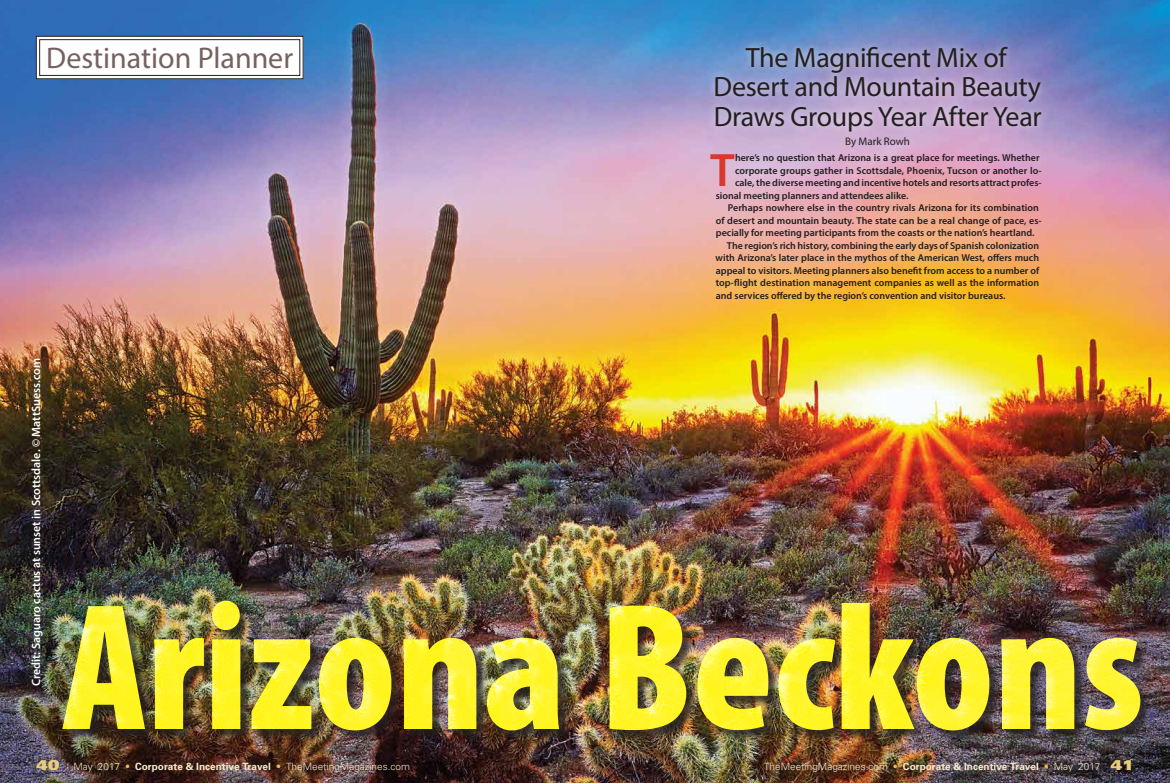
<style>
.page{position:relative;width:1170px;height:783px;background:#fff}
.page>*{position:absolute;margin:0;border:0;box-sizing:border-box;transform-origin:0 0}
.t1{font:900 condensed 182.3px "Myriad Pro";color:#fff200}
.Dest-Body_Copy_Drop{font:600 47.1px "Myriad Pro";color:#d9382e}
.Banners__CIT_2016{font:30px "Myriad Pro";color:#766160}
.Dest-HeadlineSub__CI{font:28px/29.4px "Myriad Pro";letter-spacing:-.01em;color:#231f20;text-align:center}
.Photo_Credit__CIT_20{font:600 12px "Myriad Pro";color:#fff}
.Dest-By_Line__CIT_20{font:11px "Myriad Pro";letter-spacing:.005em;color:#231f20}
.Dest-Body_Copy__CIT{font:600 10px/12.5px "Myriad Pro";color:#231f20}
.Dest-Body_Copy_Drop-2{font:600 10px "Myriad Pro";color:#231f20}
.t2{font:300 10px "Univers";color:#f6eacd}
.s1{font-weight:900;font-stretch:expanded;font-size:14px;color:#eacd7c}
.s2{color:#e4c051}
.s3{font-weight:700}
</style>
<div class="page">
<img style="left:0;top:0;width:1170px;height:783px">
<svg style="left:36px;top:36px;width:268px;height:43px"></svg>
<div style="left:39px;top:39px;width:261px;height:37px;border:1px solid #231f20"></div>
<div style="left:64px;top:602px;width:1089px;height:141px;background:#231f20;opacity:.75"></div>
<div style="left:707px;top:38px;width:343px;height:102px;background:#fff;opacity:.65"></div>
<p class="Banners__CIT_2016" style="left:46px;top:39px;width:248px">Destination Planner</p>
<p class="Dest-HeadlineSub__CI" style="left:714px;top:42px;width:330px">The Magnificent Mix of<br>Desert and Mountain Beauty<br>Draws Groups Year After Year</p>
<p class="Dest-By_Line__CIT_20" style="left:845px;top:134px;width:66px">By Mark Rowh</p>
<p class="Dest-Body_Copy_Drop" style="left:710px;top:140px;width:26px">T</p>
<p class="Dest-Body_Copy_Drop-2" style="left:735px;top:151px;width:306px">here’s no question that Arizona is a great place for meetings. Whether</p>
<p class="Dest-Body_Copy_Drop-2" style="left:735px;top:164px;width:308px">corporate groups gather in Scottsdale, Phoenix, Tucson or another lo-</p>
<p class="Dest-Body_Copy_Drop-2" style="left:735px;top:176px;width:308px">cale, the diverse meeting and incentive hotels and resorts attract profes-</p>
<p class="Dest-Body_Copy_Drop-2" style="left:716px;top:189px;width:194px">sional meeting planners and attendees alike.</p>
<p class="Dest-Body_Copy__CIT" style="left:716px;top:201px;width:327px;text-indent:12px">Perhaps nowhere else in the country rivals Arizona for its combination of desert and mountain beauty. The state can be a real change of pace, es&shy;pecially for meeting participants from the coasts or the nation’s heartland.</p>
<p class="Dest-Body_Copy__CIT" style="left:716px;top:239px;width:325px;text-align:justify;text-indent:11px">The region’s rich history, combining the early days of Spanish colonization with Arizona’s later place in the mythos of the American West, offers much appeal to visitors. Meeting planners also benefit from access to a number of top-flight destination management companies as well as the information and services offered by the region’s convention and visitor bureaus.</p>
<p class="Photo_Credit__CIT_20" style="left:29px;top:686px;width:330px;rotate:-90deg">Credit: Saguaro cactus at sunset in Scottsdale. © MattSuess.com</p>
<h1 class="t1" style="left:62px;top:551px;width:1083px">Arizona Beckons</h1>
<p class="t2" style="left:36px;top:760px;width:375px"><span class="s1">40</span> May 2017 <span class="s2">•</span> <span class="s3">Corporate &amp; Incentive Travel</span> <span class="s2">•</span> TheMeetingMagazines.com</p>
<p class="t2" style="left:764px;top:760px;width:371px">TheMeetingMagazines.com <span class="s2">•</span> <span class="s3">Corporate &amp; Incentive Travel</span> <span class="s2">•</span> May 2017 <span class="s1">41</span></p>
</div>
